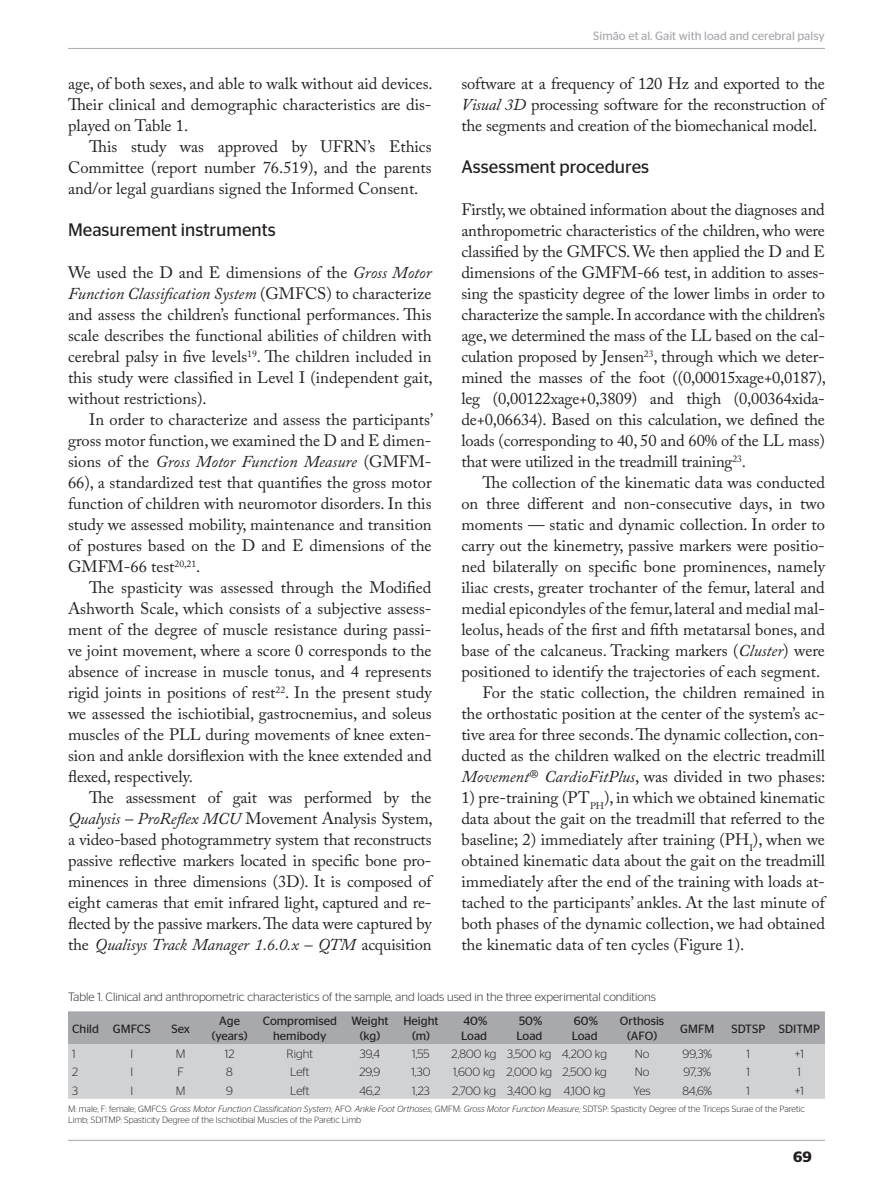
<style>
.page{position:relative;width:893px;height:1191px;background:#fff}
.page>*{position:absolute;margin:0;border:0;box-sizing:border-box;transform-origin:0 0}
.t1{font:18px "Stag Sans";color:#231f20}
.t2{font:16.5px/21px "Adobe Caslon Pro";color:#231f20;text-align:justify}
.t3{font:600 15px "Stag Sans";color:#231f20}
.t4{font:300 12px "Stag Sans";color:#231f20}
.t5{font:12px/15px "Stag Sans";color:#231f20;text-align:center}
.t6{font:12px "Stag Sans";color:#a8a9ad}
.t7{font:300 9px/10.8px "Stag Sans";color:#231f20}
.s1{font-style:italic}
</style>
<div class="page">
<hr style="left:68px;top:1140px;width:757px;height:1px;background:#a8a9ad">
<hr style="left:68px;top:48px;width:757px;height:1px;background:#a8a9ad">
<svg style="left:68px;top:1011px;width:757px;height:87px;background:#c1c2c5"></svg>
<p class="t6" style="left:593px;top:29px;width:233px">Simão et al. Gait with load and cerebral palsy</p>
<p class="t2" style="left:68px;top:73px;width:366px">age, of both sexes, and able to walk without aid devices.<br>Their clinical and demographic characteristics are dis&shy;played on Table 1.</p>
<p class="t2" style="left:68px;top:136px;width:365px;text-indent:21px">This study was approved by UFRN’s Ethics Committee (report number 76.519), and the parents and/or legal guardians signed the Informed Consent.</p>
<p class="t1" style="left:68px;top:220px;width:209px">Measurement instruments</p>
<p class="t2" style="left:68px;top:262px;width:366px">We used the D and E dimensions of the <span class="s1">Gross Motor Function Classification System</span> (GMFCS) to characterize and assess the children’s functional performances. This scale describes the functional abilities of children with cerebral palsy in five levels<sup>19</sup>. The children included in this study were classified in Level I (independent gait, without restrictions).</p>
<p class="t2" style="left:68px;top:409px;width:367px;text-indent:21px">In order to characterize and assess the participants’ gross motor function, we examined the D and E dimen&shy;sions of the <span class="s1">Gross Motor Function Measure</span> (GMFM-66), a standardized test that quantifies the gross motor function of children with neuromotor disorders. In this study we assessed mobility, maintenance and transition of postures based on the D and E dimensions of the GMFM-66 test<sup>20,21</sup>.</p>
<p class="t2" style="left:68px;top:577px;width:365px;text-indent:21px">The spasticity was assessed through the Modified Ashworth Scale, which consists of a subjective assess&shy;ment of the degree of muscle resistance during passi&shy;ve joint movement, where a score 0 corresponds to the absence of increase in muscle tonus, and 4 represents rigid joints in positions of rest<sup>22</sup>. In the present study we assessed the ischiotibial, gastrocnemius, and soleus muscles of the PLL during movements of knee exten&shy;sion and ankle dorsiflexion with the knee extended and flexed, respectively.</p>
<p class="t2" style="left:68px;top:787px;width:366px;text-indent:21px">The assessment of gait was performed by the <span class="s1">Qualysis – ProReflex MCU</span> Movement Analysis System, a video-based photogrammetry system that reconstructs passive reflective markers located in specific bone pro&shy;minences in three dimensions (3D). It is composed of eight cameras that emit infrared light, captured and re&shy;flected by the passive markers. The data were captured by the <span class="s1">Qualisys Track Manager 1.6.0.x – QTM</span> acquisition</p>
<p class="t2" style="left:461px;top:73px;width:365px">software at a frequency of 120 Hz and exported to the <span class="s1">Visual 3D</span> processing software for the reconstruction of the segments and creation of the biomechanical model.</p>
<p class="t1" style="left:461px;top:157px;width:189px">Assessment procedures</p>
<p class="t2" style="left:461px;top:199px;width:366px">Firstly, we obtained information about the diagnoses and anthropometric characteristics of the children, who were classified by the GMFCS. We then applied the D and E dimensions of the GMFM-66 test, in addition to asses&shy;sing the spasticity degree of the lower limbs in order to characterize the sample. In accordance with the children’s age, we determined the mass of the LL based on the cal&shy;culation proposed by Jensen<sup>23</sup>, through which we deter&shy;mined the masses of the foot ((0,00015xage+0,0187), leg (0,00122xage+0,3809) and thigh (0,00364xida&shy;de+0,06634). Based on this calculation, we defined the loads (corresponding to 40, 50 and 60% of the LL mass) that were utilized in the treadmill training<sup>23</sup>.</p>
<p class="t2" style="left:483px;top:472px;width:344px">The collection of the kinematic data was conducted</p>
<p class="t2" style="left:461px;top:493px;width:365px">on three different and non-consecutive days, in two</p>
<p class="t2" style="left:461px;top:514px;width:365px">moments — static and dynamic collection. In order to</p>
<p class="t2" style="left:461px;top:535px;width:365px">carry out the kinemetry, passive markers were positio-</p>
<p class="t2" style="left:461px;top:556px;width:365px">ned bilaterally on specific bone prominences, namely</p>
<p class="t2" style="left:461px;top:577px;width:365px">iliac crests, greater trochanter of the femur, lateral and</p>
<p class="t2" style="left:461px;top:598px;width:365px">medial epicondyles of the femur, lateral and medial mal-</p>
<p class="t2" style="left:461px;top:619px;width:365px">leolus, heads of the first and fifth metatarsal bones, and</p>
<p class="t2" style="left:461px;top:640px;width:365px">base of the calcaneus. Tracking markers (<span class="s1">Cluster</span>) were</p>
<p class="t2" style="left:461px;top:661px;width:360px">positioned to identify the trajectories of each segment.</p>
<p class="t2" style="left:483px;top:682px;width:344px">For the static collection, the children remained in</p>
<p class="t2" style="left:461px;top:703px;width:365px">the orthostatic position at the center of the system’s ac-</p>
<p class="t2" style="left:461px;top:724px;width:365px">tive area for three seconds. The dynamic collection, con-</p>
<p class="t2" style="left:461px;top:745px;width:365px">ducted as the children walked on the electric treadmill</p>
<p class="t2" style="left:461px;top:766px;width:366px"><span class="s1">Movement</span>® <span class="s1">CardioFitPlus</span>, was divided in two phases:</p>
<p class="t2" style="left:461px;top:787px;width:365px">1) pre-training (PT<sub>PH</sub>), in which we obtained kinematic data about the gait on the treadmill that referred to the baseline; 2) immediately after training (PH<sub>I</sub>), when we obtained kinematic data about the gait on the treadmill immediately after the end of the training with loads at&shy;tached to the participants’ ankles. At the last minute of both phases of the dynamic collection, we had obtained the kinematic data of ten cycles (Figure 1).</p>
<p class="t4" style="left:68px;top:990px;width:589px">Table 1. Clinical and anthropometric characteristics of the sample, and loads used in the three experimental conditions</p>
<p class="t5" style="left:72px;top:1021px;width:80px">Child GMFCS</p>
<p class="t5" style="left:171px;top:1021px;width:20px">Sex</p>
<p class="t5" style="left:212px;top:1013px;width:37px">Age (years)</p>
<p class="t5" style="left:263px;top:1013px;width:76px">Compromised hemibody</p>
<p class="t5" style="left:351px;top:1013px;width:38px">Weight (kg)</p>
<p class="t5" style="left:403px;top:1013px;width:36px">Height (m)</p>
<p class="t5" style="left:461px;top:1013px;width:28px;text-align:left">40%<br>Load</p>
<p class="t5" style="left:516px;top:1013px;width:27px;text-align:left">50%<br>Load</p>
<p class="t5" style="left:572px;top:1013px;width:28px;text-align:left">60%<br>Load</p>
<p class="t5" style="left:620px;top:1013px;width:46px">Orthosis (AFO)</p>
<p class="t5" style="left:680px;top:1021px;width:36px">GMFM</p>
<p class="t5" style="left:732px;top:1021px;width:90px">SDTSP SDITMP</p>
<p class="t4" style="left:72px;top:1047px;width:5px">1</p>
<p class="t4" style="left:130px;top:1047px;width:4px">I</p>
<p class="t4" style="left:176px;top:1047px;width:11px">M</p>
<p class="t4" style="left:225px;top:1047px;width:11px">12</p>
<p class="t4" style="left:287px;top:1047px;width:28px">Right</p>
<p class="t4" style="left:360px;top:1047px;width:22px">39,4</p>
<p class="t4" style="left:412px;top:1047px;width:19px">1,55</p>
<p class="t4" style="left:452px;top:1047px;width:157px">2,800 kg 3,500 kg 4,200 kg</p>
<p class="t4" style="left:635px;top:1047px;width:16px">No</p>
<p class="t4" style="left:683px;top:1047px;width:31px">99,3%</p>
<p class="t4" style="left:747px;top:1047px;width:5px">1</p>
<p class="t4" style="left:795px;top:1047px;width:10px">+1</p>
<p class="t4" style="left:72px;top:1065px;width:8px">2</p>
<p class="t4" style="left:130px;top:1065px;width:4px">I</p>
<p class="t4" style="left:177px;top:1065px;width:8px">F</p>
<p class="t4" style="left:226px;top:1065px;width:8px">8</p>
<p class="t4" style="left:290px;top:1065px;width:21px">Left</p>
<p class="t4" style="left:359px;top:1065px;width:22px">29,9</p>
<p class="t4" style="left:411px;top:1065px;width:20px">1,30</p>
<p class="t4" style="left:453px;top:1065px;width:155px">1,600 kg 2,000 kg 2,500 kg</p>
<p class="t4" style="left:635px;top:1065px;width:16px">No</p>
<p class="t4" style="left:683px;top:1065px;width:29px">97,3%</p>
<p class="t4" style="left:747px;top:1065px;width:5px">1</p>
<p class="t4" style="left:798px;top:1065px;width:5px">1</p>
<p class="t4" style="left:72px;top:1083px;width:7px">3</p>
<p class="t4" style="left:130px;top:1083px;width:4px">I</p>
<p class="t4" style="left:176px;top:1083px;width:11px">M</p>
<p class="t4" style="left:226px;top:1083px;width:8px">9</p>
<p class="t4" style="left:290px;top:1083px;width:21px">Left</p>
<p class="t4" style="left:359px;top:1083px;width:23px">46,2</p>
<p class="t4" style="left:412px;top:1083px;width:19px">1,23</p>
<p class="t4" style="left:452px;top:1083px;width:155px">2,700 kg 3,400 kg 4,100 kg</p>
<p class="t4" style="left:634px;top:1083px;width:18px">Yes</p>
<p class="t4" style="left:682px;top:1083px;width:31px">84,6%</p>
<p class="t4" style="left:747px;top:1083px;width:5px">1</p>
<p class="t4" style="left:795px;top:1083px;width:10px">+1</p>
<p class="t7" style="left:68px;top:1103px;width:738px">M: male; F: female; GMFCS: <span class="s1">Gross Motor Function Classification System</span>; AFO: <span class="s1">Ankle Foot Orthoses</span>; GMFM: <span class="s1">Gross Motor Function Measure;</span> SDTSP: Spasticity Degree of the Triceps Surae of the Paretic<br>Limb; SDITMP: Spasticity Degree of the Ischiotibial Muscles of the Paretic Limb</p>
<p class="t3" style="left:793px;top:1148px;width:20px">69</p>
</div>
